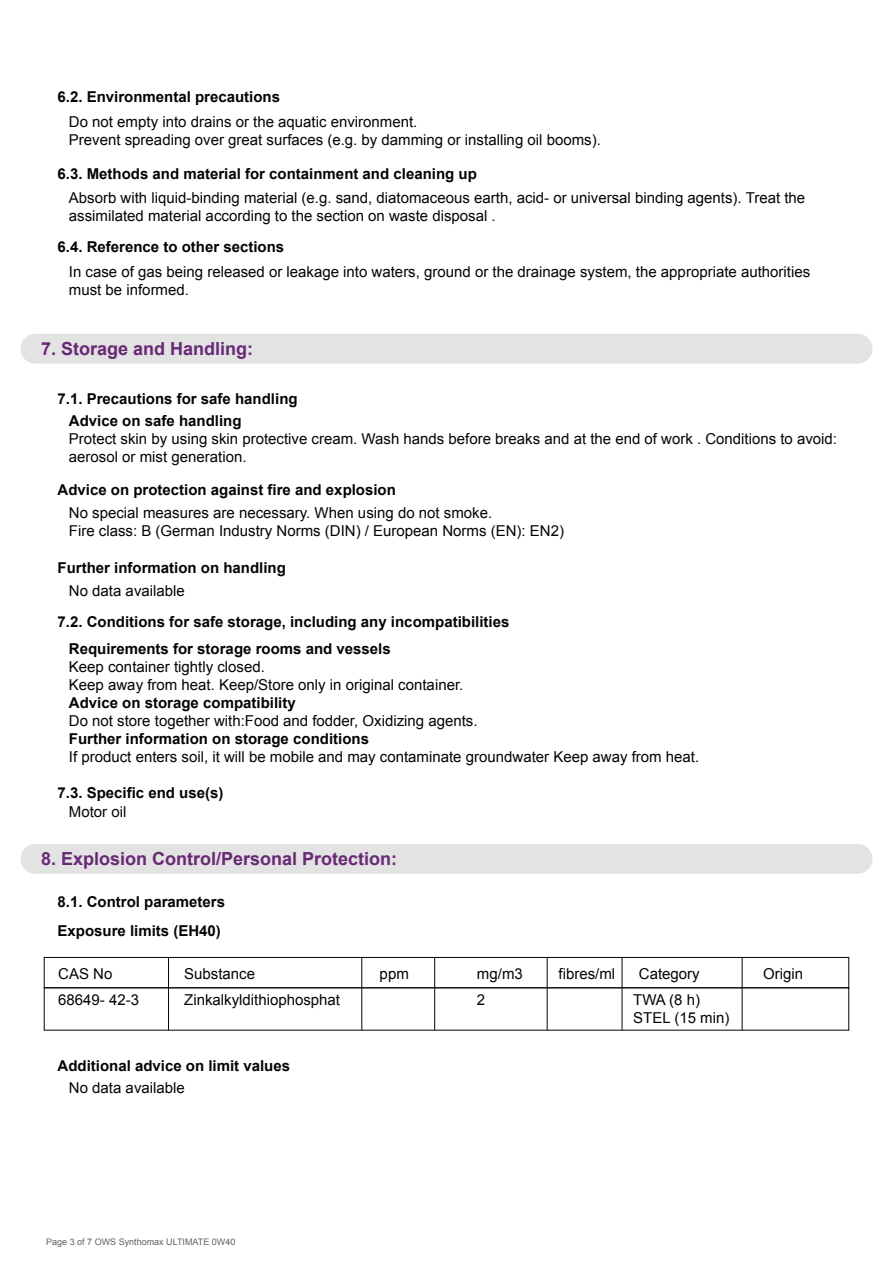
<style>
.page{position:relative;width:893px;height:1263px;background:#fff}
.page>*{position:absolute;margin:0;border:0;box-sizing:border-box;transform-origin:0 0}
.t1{font:700 18px "Arial";color:#682875}
.t2{font:15px/18px "Arial";color:#040503}
.t3{font:700 15px/29.1px "Arial";color:#040503}
.t4{font:9px "Arial";color:#636263}
</style>
<div class="page">
<div style="left:20px;top:334px;width:852px;height:30px;background:#e2e3e2;border-radius:15px"></div>
<div style="left:20px;top:844px;width:852px;height:30px;background:#e2e3e2;border-radius:15px"></div>
<div style="left:44px;top:957px;width:805px;height:31px;border:1px solid #040503"></div>
<div style="left:44px;top:987px;width:805px;height:43px;border:1px solid #040503"></div>
<hr style="left:168px;top:957px;width:1px;height:73px;background:#040503">
<hr style="left:361px;top:957px;width:1px;height:73px;background:#040503">
<hr style="left:434px;top:957px;width:1px;height:73px;background:#040503">
<hr style="left:547px;top:957px;width:1px;height:73px;background:#040503">
<hr style="left:622px;top:957px;width:1px;height:73px;background:#040503">
<hr style="left:742px;top:957px;width:1px;height:73px;background:#040503">
<p class="t3" style="left:58px;top:83px;width:224px">6.2. Environmental precautions</p>
<p class="t2" style="left:69px;top:113px;width:533px">Do not empty into drains or the aquatic environment.<br>Prevent spreading over great surfaces (e.g. by damming or installing oil booms).</p>
<p class="t3" style="left:58px;top:159px;width:421px">6.3. Methods and material for containment and cleaning up</p>
<p class="t2" style="left:69px;top:189px;width:738px">Absorb with liquid-binding material (e.g. sand, diatomaceous earth, acid- or universal binding agents). Treat the assimilated material according to the section on waste disposal .</p>
<p class="t3" style="left:58px;top:233px;width:228px">6.4. Reference to other sections</p>
<p class="t2" style="left:69px;top:262px;width:743px">In case of gas being released or leakage into waters, ground or the drainage system, the appropriate authorities must be informed.</p>
<p class="t1" style="left:41px;top:336px;width:214px">7. Storage and Handling:</p>
<p class="t3" style="left:58px;top:384px;width:242px">7.1. Precautions for safe handling</p>
<p class="t3" style="left:69px;top:407px;width:174px">Advice on safe handling</p>
<p class="t2" style="left:69px;top:430px;width:770px">Protect skin by using skin protective cream. Wash hands before breaks and at the end of work . Conditions to avoid: aerosol or mist generation.</p>
<p class="t3" style="left:58px;top:476px;width:340px">Advice on protection against fire and explosion</p>
<p class="t2" style="left:69px;top:504px;width:497px">No special measures are necessary. When using do not smoke.<br>Fire class: B (German Industry Norms (DIN) / European Norms (EN): EN2)</p>
<p class="t3" style="left:58px;top:554px;width:230px">Further information on handling</p>
<p class="t2" style="left:69px;top:582px;width:117px">No data available</p>
<p class="t3" style="left:58px;top:608px;width:453px">7.2. Conditions for safe storage, including any incompatibilities</p>
<p class="t3" style="left:69px;top:634px;width:323px">Requirements for storage rooms and vessels</p>
<p class="t2" style="left:69px;top:658px;width:396px">Keep container tightly closed.<br>Keep away from heat. Keep/Store only in original container.</p>
<p class="t3" style="left:69px;top:688px;width:228px">Advice on storage compatibility</p>
<p class="t2" style="left:69px;top:712px;width:410px">Do not store together with:Food and fodder, Oxidizing agents.</p>
<p class="t3" style="left:69px;top:724px;width:302px">Further information on storage conditions</p>
<p class="t2" style="left:69px;top:748px;width:632px">If product enters soil, it will be mobile and may contaminate groundwater Keep away from heat.</p>
<p class="t3" style="left:58px;top:778px;width:167px">7.3. Specific end use(s)</p>
<p class="t2" style="left:69px;top:803px;width:59px">Motor oil</p>
<p class="t1" style="left:41px;top:847px;width:358px">8. Explosion Control/Personal Protection:</p>
<p class="t3" style="left:58px;top:887px;width:169px">8.1. Control parameters<br>Exposure limits (EH40)</p>
<p class="t2" style="left:58px;top:960px;width:82px;line-height:26.4px">CAS No<br>68649- 42-3</p>
<p class="t2" style="left:184px;top:965px;width:72px">Substance</p>
<p class="t2" style="left:380px;top:965px;width:31px">ppm</p>
<p class="t2" style="left:477px;top:960px;width:47px;line-height:26.4px">mg/m3<br>2</p>
<p class="t2" style="left:559px;top:965px;width:58px">fibres/ml</p>
<p class="t2" style="left:639px;top:965px;width:62px">Category</p>
<p class="t2" style="left:763px;top:965px;width:42px">Origin</p>
<p class="t2" style="left:184px;top:991px;width:157px">Zinkalkyldithiophosphat</p>
<p class="t2" style="left:633px;top:991px;width:98px">TWA (8 h)<br>STEL (15 min)</p>
<p class="t3" style="left:58px;top:1052px;width:234px">Additional advice on limit values</p>
<p class="t2" style="left:69px;top:1079px;width:117px">No data available</p>
<p class="t4" style="left:46px;top:1236px;width:191px">Page 3 of 7 OWS Synthomax ULTIMATE 0W40</p>
</div>
